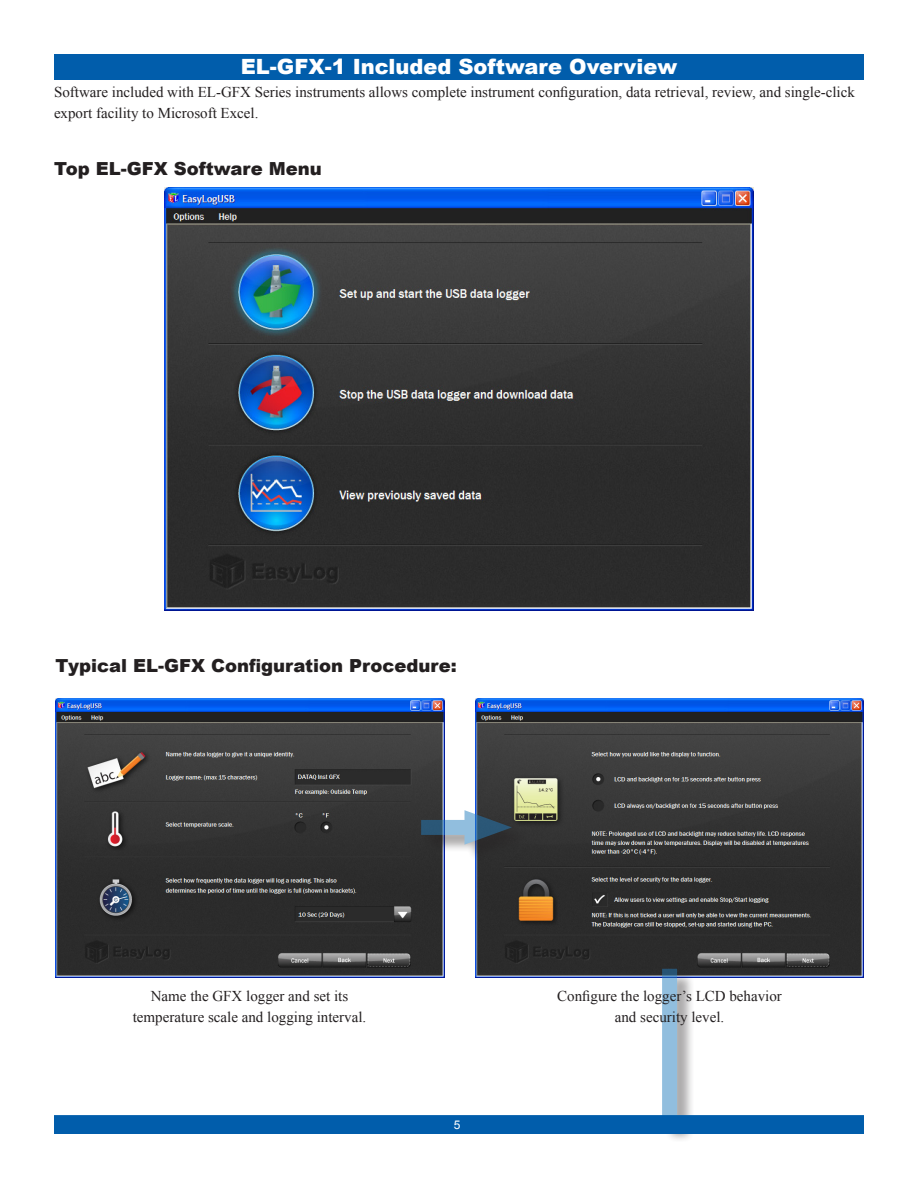
<style>
.page{position:relative;width:918px;height:1188px;background:#fff}
.page>*{position:absolute;margin:0;border:0;box-sizing:border-box;transform-origin:0 0}
.t1{font:900 21px "Arial";color:#fff}
.t2{font:900 18px "Arial";color:#231f20}
.t3{font:15px/21px "Times New Roman";color:#231f20;text-align:center}
.t4{font:12px "Arial";color:#fff}
</style>
<div class="page">
<img style="left:475px;top:698px;width:389px;height:279px">
<div style="left:664px;top:971px;width:32px;height:172px;background:#231f20;opacity:.75"></div>
<div style="left:662px;top:969px;width:15px;height:156px;background:#91bede"></div>
<img style="left:56px;top:698px;width:388px;height:279px">
<div style="left:54px;top:54px;width:810px;height:26px;background:#015dab"></div>
<div style="left:55px;top:1116px;width:808px;height:17px;background:#015dab"></div>
<div style="left:54px;top:1115px;width:810px;height:19px;border:2px solid #015dab"></div>
<img style="left:164px;top:188px;width:590px;height:423px">
<div style="left:423px;top:814px;width:106px;height:49px;background:#231f20;opacity:.75"></div>
<svg style="left:421px;top:820px;width:44px;height:15px"></svg>
<svg style="left:465px;top:810px;width:47px;height:35px;background:#455c6e"></svg>
<h1 class="t1" style="left:241px;top:52px;width:438px">EL-GFX-1 Included Software Overview</h1>
<p class="t3" style="left:54px;top:81px;width:802px;text-align:left">Software included with EL-GFX Series instruments allows complete instrument configuration, data retrieval, review, and single-click export facility to Microsoft Excel.</p>
<p class="t2" style="left:54px;top:155px;width:269px">Top EL-GFX Software Menu</p>
<p class="t2" style="left:56px;top:652px;width:403px">Typical EL-GFX Configuration Procedure:</p>
<p class="t3" style="left:133px;top:986px;width:235px">Name the GFX logger and set its temperature scale and logging interval.</p>
<p class="t3" style="left:557px;top:986px;width:226px">Configure the logger’s LCD behavior and security level.</p>
<p class="t4" style="left:454px;top:1117px;width:8px">5</p>
</div>
